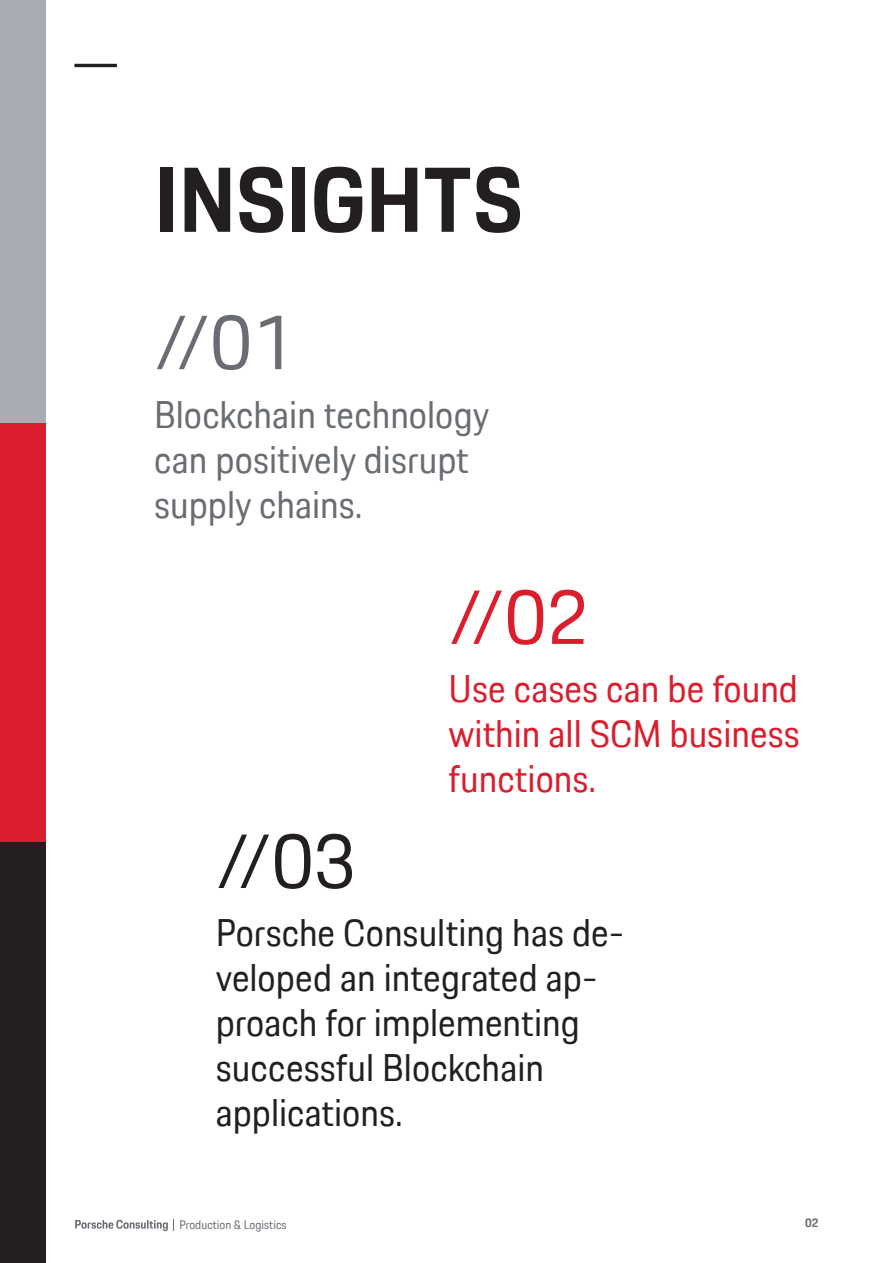
<style>
.page{position:relative;width:893px;height:1263px;background:#fff}
.page>*{position:absolute;margin:0;border:0;box-sizing:border-box;transform-origin:0 0}
.t1{font:700 90px "Porsche Next TT";letter-spacing:.01em;color:#231f20}
.t2{font:75px "Porsche Next TT";color:#696d73}
.t3{font:75px "Porsche Next TT";color:#231f20}
.t4{font:75px "Porsche Next TT";color:#da1e2d}
.t5{font:37.5px/45px "Porsche Next TT";color:#231f20}
.t6{font:37.5px/45px "Porsche Next TT";color:#696d73}
.t7{font:37.5px/45px "Porsche Next TT";color:#da1e2d;text-align:justify}
.t8{font:12px "Porsche Next TT";color:#696d73}
.t9{font:700 12px "Porsche Next TT";color:#696d73}
</style>
<div class="page">
<hr style="left:74px;top:64px;width:43px;height:3px;background:#231f20">
<svg style="left:75px;top:1219px;width:99px;height:12px"></svg>
<div style="left:0;top:0;width:46px;height:423px;background:#a9acb2"></div>
<div style="left:0;top:842px;width:46px;height:421px;background:#231f20"></div>
<div style="left:0;top:423px;width:46px;height:419px;background:#da1e2d"></div>
<h1 class="t1" style="left:155px;top:140px;width:370px">INSIGHTS</h1>
<h2 class="t2" style="left:154px;top:292px;width:141px">//01</h2>
<p class="t6" style="left:154px;top:392px;width:337px">Blockchain technology can positively disrupt supply chains.</p>
<h2 class="t4" style="left:449px;top:567px;width:141px">//02</h2>
<h2 class="t3" style="left:216px;top:811px;width:141px">//03</h2>
<p class="t7" style="left:449px;top:666px;width:353px">Use cases can be found within all SCM business functions.</p>
<p class="t5" style="left:216px;top:910px;width:410px">Porsche Consulting has de&shy;veloped an integrated ap&shy;proach for implementing successful Blockchain applications.</p>
<p class="t8" style="left:179px;top:1216px;width:109px">Production &amp; Logistics</p>
<p class="t9" style="left:805px;top:1215px;width:15px">02</p>
</div>
